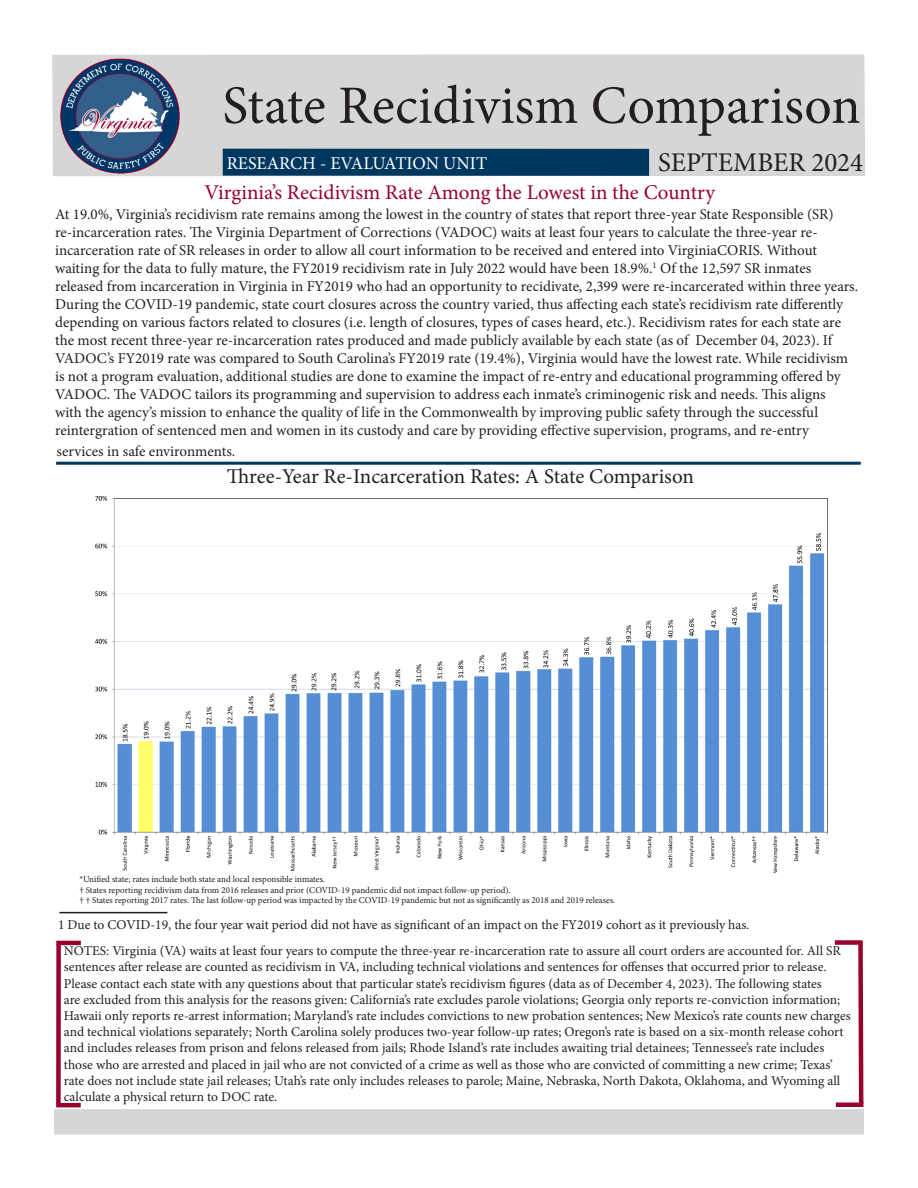
<style>
.page{position:relative;width:918px;height:1188px;background:#fff}
.page>*{position:absolute;margin:0;border:0;box-sizing:border-box;transform-origin:0 0}
.t1{font:54px "Minion Pro";color:#231f20}
.t2{font:27px "Minion Pro";color:#231f20}
.t3{font:21px "Minion Pro";color:#98012d}
.t4{font:21px "Minion Pro";letter-spacing:-.005em;color:#231f20}
.t5{font:18px "Minion Pro";color:#fff}
.t6{font:15px/18px "Minion Pro";color:#231f20}
.t7{font:13.5px/16.2px "Minion Pro";color:#231f20}
.t8{font:9px "Minion Pro";color:#231f20}
</style>
<div class="page">
<div style="left:52px;top:54px;width:813px;height:122px;background:#d6d6d6"></div>
<div style="left:224px;top:149px;width:424px;height:26px;background:#00375f"></div>
<div style="left:223px;top:149px;width:426px;height:27px;border:2px solid #00375f"></div>
<div style="left:54px;top:1109px;width:810px;height:26px;background:#d6d6d6"></div>
<hr style="left:59px;top:912px;width:108px;height:1px;background:#231f20">
<div style="left:56px;top:944px;width:5px;height:160px;background:#98012d"></div>
<hr style="left:56px;top:941px;width:25px;height:4px;background:#98012d">
<hr style="left:56px;top:1103px;width:25px;height:4px;background:#98012d">
<svg style="left:858px;top:940px;width:6px;height:167px"></svg>
<div style="left:836px;top:1102px;width:27px;height:5px;background:#98012d"></div>
<div style="left:835px;top:940px;width:27px;height:5px;background:#98012d"></div>
<hr style="left:56px;top:462px;width:805px;height:3px;background:#00375f">
<img style="left:60px;top:59px;width:119px;height:114px">
<img style="left:95px;top:496px;width:733px;height:377px">
<p class="t1" style="left:222px;top:69px;width:640px">State Recidivism Comparison</p>
<p class="t2" style="left:658px;top:144px;width:206px">SEPTEMBER 2024</p>
<p class="t3" style="left:204px;top:178px;width:512px">Virginia’s Recidivism Rate Among the Lowest in the Country</p>
<p class="t6" style="left:55px;top:205px;width:805px">At 19.0%, Virginia’s recidivism rate remains among the lowest in the country of states that report three-year State Responsible (SR) re-incarceration rates. The Virginia Department of Corrections (VADOC) waits at least four years to calculate the three-year re&shy;incarceration rate of SR releases in order to allow all court information to be received and entered into VirginiaCORIS. Without waiting for the data to fully mature, the FY2019 recidivism rate in July 2022 would have been 18.9%.<sup>1</sup> Of the 12,597 SR inmates released from incarceration in Virginia in FY2019 who had an opportunity to recidivate, 2,399 were re-incarcerated within three years.<br>During the COVID-19 pandemic, state court closures across the country varied, thus affecting each state’s recidivism rate differently depending on various factors related to closures (i.e. length of closures, types of cases heard, etc.). Recidivism rates for each state are the most recent three-year re-incarceration rates produced and made publicly available by each state (as of December 04, 2023). If VADOC’s FY2019 rate was compared to South Carolina’s FY2019 rate (19.4%), Virginia would have the lowest rate. While recidivism is not a program evaluation, additional studies are done to examine the impact of re-entry and educational programming offered by VADOC. The VADOC tailors its programming and supervision to address each inmate’s criminogenic risk and needs. This aligns<br>with the agency’s mission to enhance the quality of life in the Commonwealth by improving public safety through the successful reintergration of sentenced men and women in its custody and care by providing effective supervision, programs, and re-entry</p>
<p class="t6" style="left:57px;top:443px;width:180px">services in safe environments.</p>
<p class="t5" style="left:227px;top:151px;width:262px">RESEARCH - EVALUATION UNIT</p>
<p class="t4" style="left:227px;top:462px;width:469px">Three-Year Re-Incarceration Rates: A State Comparison</p>
<p class="t8" style="left:79px;top:873px;width:247px">*Unified state; rates include both state and local responsible inmates.</p>
<p class="t8" style="left:79px;top:884px;width:433px">† States reporting recidivism data from 2016 releases and prior (COVID-19 pandemic did not impact follow-up period).</p>
<p class="t8" style="left:79px;top:895px;width:538px">† † States reporting 2017 rates. The last follow-up period was impacted by the COVID-19 pandemic but not as significantly as 2018 and 2019 releases.</p>
<p class="t7" style="left:58px;top:916px;width:693px">1 Due to COVID-19, the four year wait period did not have as significant of an impact on the FY2019 cohort as it previously has.</p>
<p class="t7" style="left:64px;top:943px;width:788px">NOTES: Virginia (VA) waits at least four years to compute the three-year re-incarceration rate to assure all court orders are accounted for. All SR sentences after release are counted as recidivism in VA, including technical violations and sentences for offenses that occurred prior to release.<br>Please contact each state with any questions about that particular state’s recidivism figures (data as of December 4, 2023). The following states<br>are excluded from this analysis for the reasons given: California’s rate excludes parole violations; Georgia only reports re-conviction information; Hawaii only reports re-arrest information; Maryland’s rate includes convictions to new probation sentences; New Mexico’s rate counts new charges and technical violations separately; North Carolina solely produces two-year follow-up rates; Oregon’s rate is based on a six-month release cohort and includes releases from prison and felons released from jails; Rhode Island’s rate includes awaiting trial detainees; Tennessee’s rate includes those who are arrested and placed in jail who are not convicted of a crime as well as those who are convicted of committing a new crime; Texas’ rate does not include state jail releases; Utah’s rate only includes releases to parole; Maine, Nebraska, North Dakota, Oklahoma, and Wyoming all calculate a physical return to DOC rate.</p>
</div>
